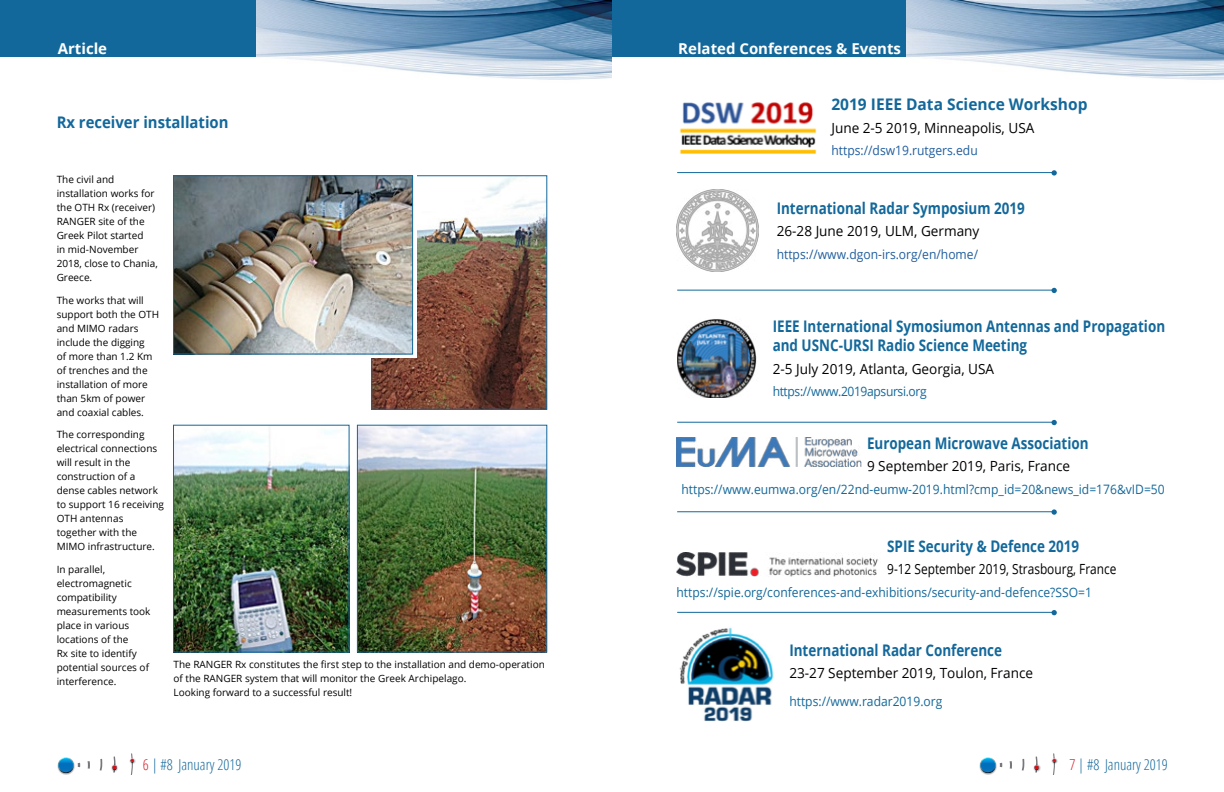
<style>
.page{position:relative;width:1224px;height:792px;background:#fff}
.page>*{position:absolute;margin:0;border:0;box-sizing:border-box;transform-origin:0 0}
.t1{font:700 16px/19.2px "Open Sans";color:#13689b;scale:.84 1}
.t2{font:700 16px "Open Sans";color:#13689b}
.t3{font:700 16px "Open Sans";color:#13689b;scale:.93 1}
.t4{font:700 15px "Open Sans";color:#fff}
.t5{font:300 15px "Open Sans Condensed";color:#13689b}
.t6{font:14px "Open Sans";color:#000}
.t7{font:14px "Open Sans";color:#000;scale:.85 1}
.t8{font:13px "Open Sans";color:#13689b;scale:.93 1}
.t9{font:13px "Open Sans";color:#215e9e;scale:.93 1}
.t10{font:13px "Open Sans";letter-spacing:-.03em;color:#13689b;scale:.93 1}
.t11{font:10px/14px "Open Sans";color:#000}
.s1{color:#d2232a}
</style>
<div class="page">
<img style="left:979px;top:757px;width:10px;height:18px">
<svg style="left:980px;top:758px;width:15px;height:15px"></svg>
<div style="left:980px;top:758px;width:16px;height:15px;border:1px solid #fff;border-radius:50%"></div>
<svg style="left:989px;top:753px;width:69px;height:22px"></svg>
<img style="left:57px;top:757px;width:10px;height:18px">
<svg style="left:58px;top:758px;width:15px;height:15px"></svg>
<div style="left:58px;top:758px;width:15px;height:15px;border:1px solid #fff;border-radius:50%"></div>
<svg style="left:67px;top:753px;width:69px;height:22px"></svg>
<img style="left:373px;top:177px;width:172px;height:231px">
<div style="left:371px;top:175px;width:176px;height:235px;border:1px solid #13689b"></div>
<img style="left:175px;top:430px;width:173px;height:221px">
<div style="left:173px;top:425px;width:177px;height:228px;border:1px solid #13689b"></div>
<img style="left:359px;top:427px;width:186px;height:224px">
<div style="left:357px;top:425px;width:190px;height:228px;border:1px solid #13689b"></div>
<img style="left:905px;top:0;width:319px;height:80px">
<div style="left:612px;top:0;width:293px;height:57px;background:#13689b"></div>
<div style="left:0;top:0;width:258px;height:57px;background:#13689b"></div>
<img style="left:257px;top:0;width:355px;height:80px">
<hr style="left:677px;top:612px;width:376px;height:1px;background:#13689b">
<svg style="left:1052px;top:610px;width:5px;height:5px"></svg>
<hr style="left:677px;top:511px;width:376px;height:1px;background:#13689b">
<svg style="left:1052px;top:509px;width:5px;height:6px"></svg>
<hr style="left:677px;top:422px;width:376px;height:1px;background:#13689b">
<svg style="left:1052px;top:420px;width:5px;height:5px"></svg>
<hr style="left:677px;top:290px;width:376px;height:1px;background:#13689b">
<svg style="left:1052px;top:288px;width:5px;height:5px"></svg>
<hr style="left:677px;top:172px;width:376px;height:1px;background:#13689b">
<svg style="left:1052px;top:170px;width:5px;height:6px"></svg>
<img style="left:679px;top:102px;width:138px;height:52px">
<img style="left:677px;top:189px;width:82px;height:82px">
<img style="left:678px;top:319px;width:79px;height:79px">
<img style="left:677px;top:438px;width:185px;height:29px">
<img style="left:677px;top:553px;width:201px;height:24px">
<img style="left:679px;top:627px;width:95px;height:95px">
<div style="left:364px;top:173px;width:53px;height:185px;background:linear-gradient(to right,#fff,#fff)"></div>
<img style="left:175px;top:177px;width:236px;height:176px">
<div style="left:173px;top:175px;width:240px;height:180px;border:1px solid #13689b"></div>
<h2 class="t4" style="left:58px;top:38px;width:51px">Article</h2>
<h2 class="t4" style="left:678px;top:38px;width:224px">Related Conferences &amp; Events</h2>
<h1 class="t3" style="left:57px;top:111px;width:186px">Rx receiver installation</h1>
<p class="t11" style="left:57px;top:173px;width:103px">The civil and installation works for the OTH Rx (receiver)<br>RANGER site of the<br>Greek Pilot started<br>in mid-November<br>2018, close to Chania,<br>Greece.</p>
<p class="t11" style="left:57px;top:293px;width:104px">The works that will support both the OTH and MIMO radars include the digging<br>of more than 1.2 Km of trenches and the installation of more than 5km of power and coaxial cables.</p>
<p class="t11" style="left:57px;top:428px;width:109px">The corresponding electrical connections will result in the construction of a dense cables network to support 16 receiving<br>OTH antennas together with the<br>MIMO infrastructure.</p>
<p class="t11" style="left:57px;top:562px;width:95px">In parallel, electromagnetic compatibility measurements took place in various locations of the<br>Rx site to identify potential sources of interference.</p>
<p class="t11" style="left:174px;top:657px;width:373px">The RANGER Rx constitutes the first step to the installation and demo-operation of the RANGER system that will monitor the Greek Archipelago.<br>Looking forward to a successful result!</p>
<h1 class="t2" style="left:831px;top:93px;width:258px">2019 IEEE Data Science Workshop</h1>
<h3 class="t6" style="left:831px;top:118px;width:205px">June 2-5 2019, Minneapolis, USA</h3>
<h3 class="t9" style="left:831px;top:142px;width:159px">https://dsw19.rutgers.edu</h3>
<h1 class="t1" style="left:777px;top:198px;width:297px">International Radar Symposium 2019</h1>
<h3 class="t6" style="left:777px;top:222px;width:204px">26-28 June 2019, ULM, Germany</h3>
<h3 class="t9" style="left:777px;top:245px;width:218px">https://www.dgon-irs.org/en/home/</h3>
<h1 class="t1" style="left:773px;top:316px;width:469px">IEEE International Symosiumon Antennas and Propagation and USNC-URSI Radio Science Meeting</h1>
<h3 class="t6" style="left:773px;top:359px;width:223px">2-5 July 2019, Atlanta, Georgia, USA</h3>
<h3 class="t10" style="left:773px;top:383px;width:167px">https://www.2019apsursi.org</h3>
<h1 class="t1" style="left:867px;top:433px;width:265px">European Microwave Association</h1>
<h3 class="t6" style="left:867px;top:457px;width:205px">9 September 2019, Paris, France</h3>
<h3 class="t8" style="left:681px;top:480px;width:521px">https://www.eumwa.org/en/22nd-eumw-2019.html?cmp_id=20&amp;news_id=176&amp;vID=50</h3>
<h1 class="t1" style="left:887px;top:536px;width:230px">SPIE Security &amp; Defence 2019</h1>
<h3 class="t7" style="left:887px;top:560px;width:271px">9-12 September 2019, Strasbourg, France</h3>
<h3 class="t8" style="left:677px;top:584px;width:448px">https://spie.org/conferences-and-exhibitions/security-and-defence?SSO=1</h3>
<h1 class="t1" style="left:789px;top:640px;width:255px">International Radar Conference</h1>
<h3 class="t6" style="left:789px;top:663px;width:245px">23-27 September 2019, Toulon, France</h3>
<h3 class="t8" style="left:789px;top:693px;width:166px">https://www.radar2019.org</h3>
<h2 class="t5" style="left:143px;top:754px;width:100px"><span class="s1">6</span> | #8 January 2019</h2>
<h2 class="t5" style="left:1069px;top:754px;width:100px"><span class="s1">7</span> | #8 January 2019</h2>
</div>
